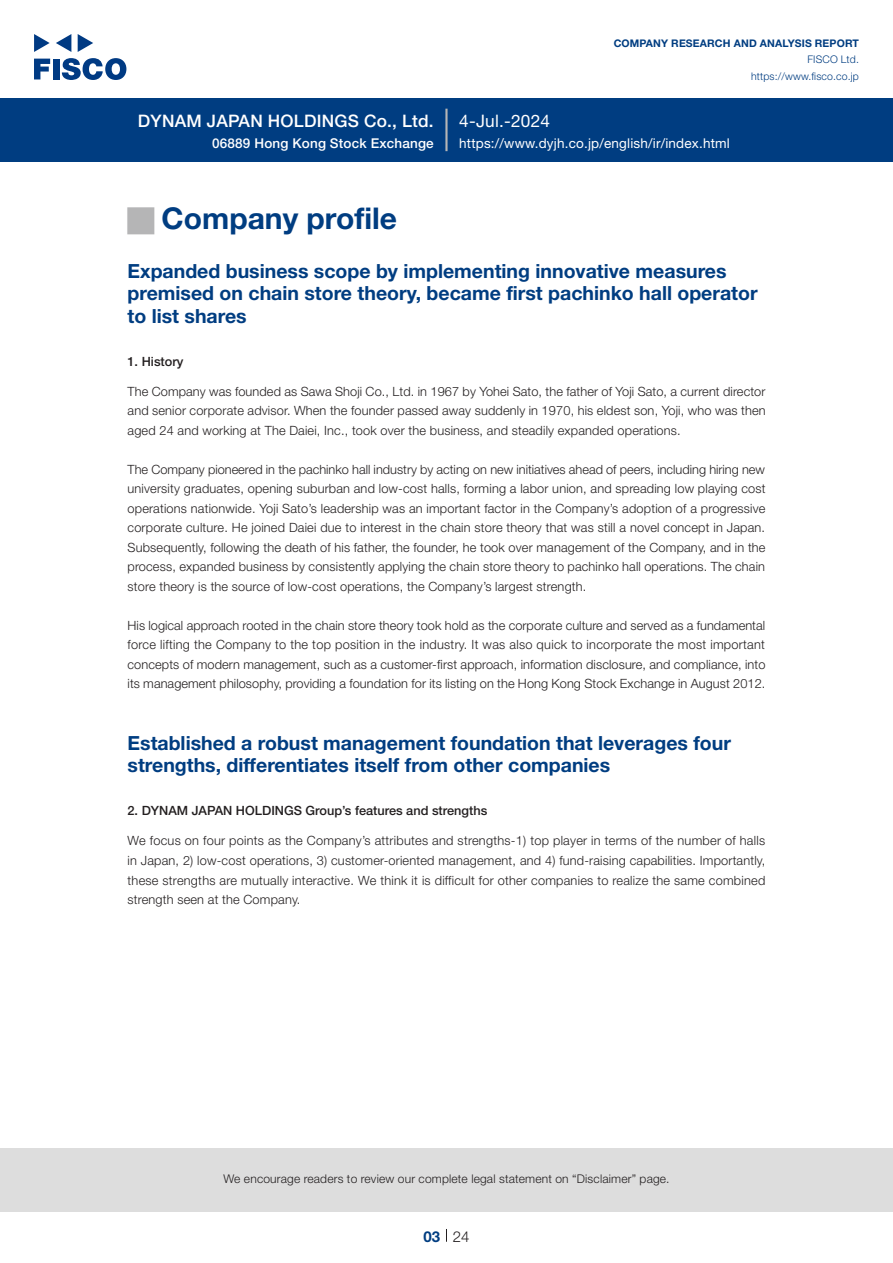
<style>
.page{position:relative;width:893px;height:1263px;background:#fff}
.page>*{position:absolute;margin:0;border:0;box-sizing:border-box;transform-origin:0 0}
.t1{font:700 30px "Helvetica Neue LT Std";color:#003d81}
.t2{font:27px "European Pi Std 1";color:#b5b5b6}
.中タイトル_e{font:700 19.5px/22.5px "Helvetica Neue LT Std";color:#003d81}
.t3{font:500 17.25px "Helvetica Neue LT Std";letter-spacing:.015em;color:#fff}
.t4{font:17.25px "Helvetica Neue LT Std";letter-spacing:.015em;color:#fff}
.t5{font:300 15px "Helvetica Neue LT Std";color:#231f20}
.t6{font:700 15px "Helvetica Neue LT Std";color:#003d81}
.t7{font:13.5px "Helvetica Neue LT Std";letter-spacing:.015em;color:#fff}
.t8{font:500 13.5px "Helvetica Neue LT Std";letter-spacing:.015em;color:#fff}
.本文_e{font:300 12.75px/19.5px "Helvetica Neue LT Std";letter-spacing:.015em;color:#231f20;text-align:justify}
.小タイトル_e{font:500 12.75px "Helvetica Neue LT Std";color:#231f20}
.t9{font:300 12px "Helvetica Neue LT Std";letter-spacing:.015em;color:#231f20}
.t10{font:700 10.5px "Helvetica Neue LT Std";letter-spacing:.015em;color:#003d81}
.t11{font:300 10.5px/16.5px "Helvetica Neue LT Std";letter-spacing:.015em;color:#003d81;text-align:right}
</style>
<div class="page">
<div style="left:0;top:1148px;width:893px;height:64px;background:#ddd"></div>
<svg style="left:34px;top:59px;width:16px;height:20px"></svg>
<div style="left:53px;top:59px;width:6px;height:20px;background:#003a83"></div>
<svg style="left:62px;top:58px;width:64px;height:22px"></svg>
<svg style="left:34px;top:34px;width:16px;height:18px"></svg>
<svg style="left:78px;top:34px;width:15px;height:18px"></svg>
<svg style="left:56px;top:34px;width:15px;height:18px"></svg>
<div style="left:0;top:98px;width:893px;height:64px;background:#003d81"></div>
<hr style="left:445px;top:109px;width:3px;height:42px;background:#b5b5b6">
<svg style="left:446px;top:1229px;width:1px;height:13px"></svg>
<h3 class="t3" style="left:138px;top:110px;width:297px">DYNAM JAPAN HOLDINGS Co., Ltd.</h3>
<p class="t8" style="left:212px;top:135px;width:223px">06889 Hong Kong Stock Exchange</p>
<h3 class="t4" style="left:459px;top:110px;width:92px">4-Jul.-2024</h3>
<p class="t10" style="left:614px;top:37px;width:247px">COMPANY RESEARCH AND ANALYSIS REPORT</p>
<p class="t11" style="left:751px;top:51px;width:109px">FISCO Ltd. https://www.fisco.co j p.</p>
<p class="t7" style="left:459px;top:135px;width:272px">https://www.dyjh.co j p. /english /i r/ index.html</p>
<p class="t2" style="left:128px;top:206px;width:28px">■</p>
<p class="中タイトル_e" style="left:128px;top:259px;width:632px">Expanded business scope by implementing innovative measures premised on chain store theory, became first pachinko hall operator to list shares</p>
<p class="小タイトル_e" style="left:128px;top:354px;width:57px">1. History</p>
<p class="本文_e" style="left:128px;top:381px;width:640px">The Company was founded as Sawa Shoji Co., Ltd in. 1967 by Yohei Sato, the father of Yoji Sato a, current director and senior corporate advisor. When the founder passed away suddenly in 1970, his eldest son, Yoji, who was then aged 24 and working at The Daiei, Inc., took over the business, and steadily expanded operations.</p>
<p class="本文_e" style="left:128px;top:459px;width:639px">The Company pioneered in the pachinko hall industry by acting on new initiatives ahead of peers, including hiring new university graduates, opening suburban and low-cost halls, forming a labor union, and spreading low playing cost operations nationwide. Yoji Sato s’ leadership was an important factor in the Company s’ adoption of a progressive corporate culture. He joined Daiei due to interest in the chain store theory that was still a novel concept in Japan.<br>Subsequently, following the death of his father, the founder, he took over management of the Company, and in the process, expanded business by consistently applying the chain store theory to pachinko hall operations. The chain store theory is the source of low-cost operations, the Company s’ largest strength.</p>
<p class="本文_e" style="left:128px;top:615px;width:639px">His logical approach rooted in the chain store theory took hold as the corporate culture and served as a fundamental force lifting the Company to the top position in the industry It. was also quick to incorporate the most important concepts of modern management, such as a customer-first approach, information disclosure, and compliance, into its management philosophy, providing a foundation for its listing on the Hong Kong Stock Exchange in August 2012.</p>
<p class="t1" style="left:162px;top:200px;width:237px">Company profile</p>
<p class="中タイトル_e" style="left:128px;top:731px;width:605px">Established a robust management foundation that leverages four strengths, differentiates itself from other companies</p>
<p class="小タイトル_e" style="left:128px;top:803px;width:361px">2. DYNAM JAPAN HOLDINGS Group s’ features and strengths</p>
<p class="本文_e" style="left:128px;top:831px;width:639px">We focus on four points as the Company s’ attributes and strengths-1) top player in terms of the number of halls in Japan 2, ) low-cost operations 3, ) customer-oriented management, and 4) fund-raising capabilities. Importantly, these strengths are mutually interactive. We think isit difficult for other companies to realize the same combined strength seen at the Company.</p>
<p class="t9" style="left:223px;top:1171px;width:448px">We encourage readers to review our complete legal statement on “Disclaimer” page.</p>
<p class="t6" style="left:423px;top:1227px;width:18px">03</p>
<p class="t5" style="left:453px;top:1227px;width:18px">24</p>
</div>
